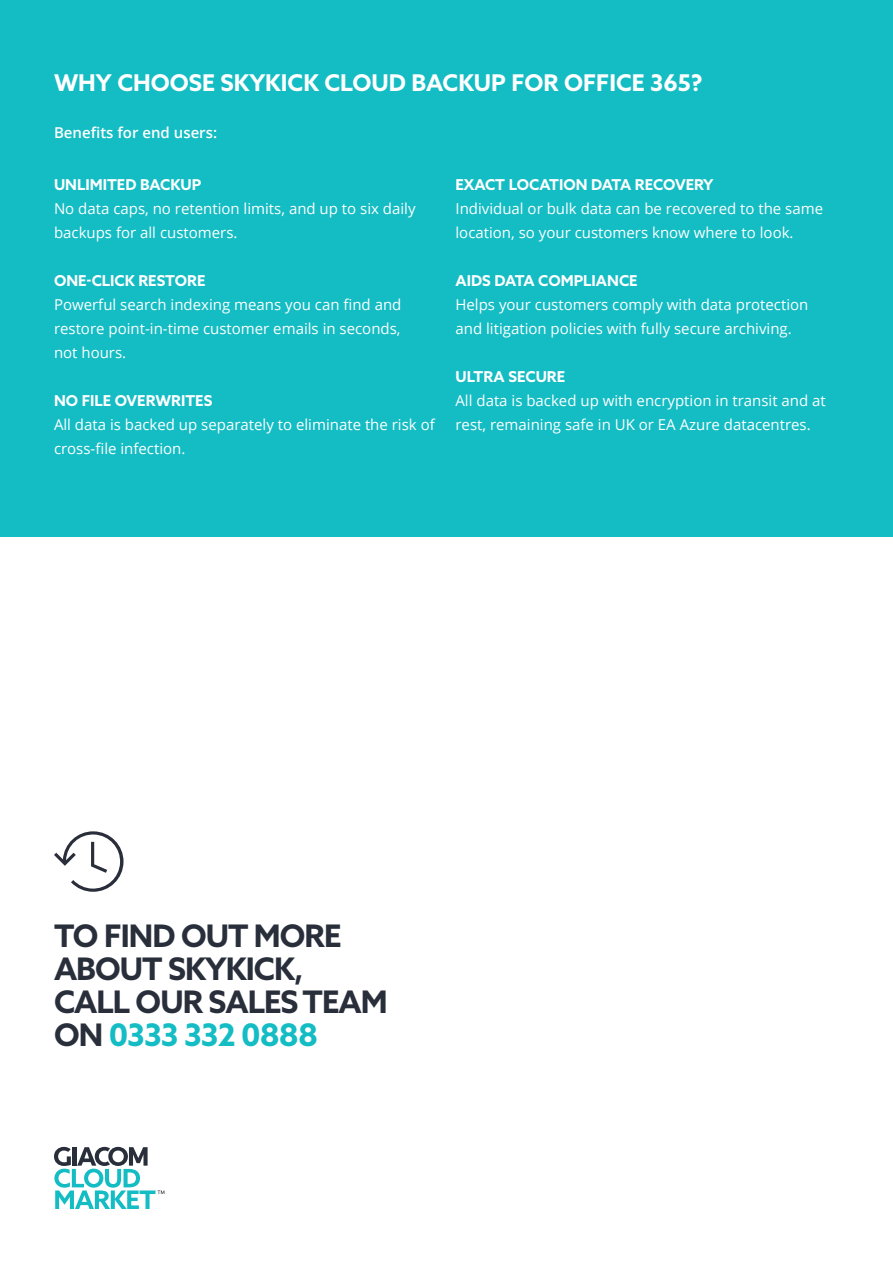
<style>
.page{position:relative;width:893px;height:1263px;background:#fff}
.page>*{position:absolute;margin:0;border:0;box-sizing:border-box;transform-origin:0 0}
.t1{font:700 31.05px "Azo Sans";letter-spacing:-.03em;color:#292e3b}
.t2{font:700 31.05px "Azo Sans";letter-spacing:-.03em;color:#14bcc4}
.t3{font:700 23.1px "Azo Sans";color:#fff}
.t4{font:15px/24px "Open Sans";color:#fff}
.t5{font:700 15px "Azo Sans";color:#fff}
.t6{font:600 15px "Open Sans";color:#fff}
.s1{color:#292e3b}
</style>
<div class="page">
<div style="left:0;top:0;width:893px;height:536px;background:#14bcc4"></div>
<svg style="left:54px;top:1147px;width:110px;height:62px"></svg>
<svg style="left:54px;top:831px;width:70px;height:61px"></svg>
<p class="t3" style="left:54px;top:67px;width:650px">WHY CHOOSE SKYKICK CLOUD BACKUP FOR OFFICE 365?</p>
<p class="t6" style="left:54px;top:122px;width:165px">Benefits for end users:</p>
<p class="t5" style="left:54px;top:174px;width:149px">UNLIMITED BACKUP</p>
<p class="t4" style="left:54px;top:196px;width:363px">No data caps, no retention limits, and up to six daily backups for all customers.</p>
<p class="t5" style="left:54px;top:270px;width:153px">ONE-CLICK RESTORE</p>
<p class="t4" style="left:54px;top:292px;width:349px">Powerful search indexing means you can find and restore point-in-time customer emails in seconds,</p>
<p class="t4" style="left:54px;top:340px;width:74px">not hours.</p>
<p class="t5" style="left:54px;top:390px;width:160px">NO FILE OVERWRITES</p>
<p class="t4" style="left:54px;top:412px;width:382px">All data is backed up separately to eliminate the risk of cross-file infection.</p>
<p class="t5" style="left:455px;top:174px;width:260px">EXACT LOCATION DATA RECOVERY</p>
<p class="t4" style="left:455px;top:196px;width:369px">Individual or bulk data can be recovered to the same location, so your customers know where to look.</p>
<p class="t5" style="left:455px;top:270px;width:184px">AIDS DATA COMPLIANCE</p>
<p class="t4" style="left:455px;top:292px;width:354px">Helps your customers comply with data protection</p>
<p class="t4" style="left:455px;top:316px;width:338px">and litigation policies with fully secure archiving.</p>
<p class="t5" style="left:455px;top:366px;width:111px">ULTRA SECURE</p>
<p class="t4" style="left:455px;top:388px;width:372px">All data is backed up with encryption in transit and at rest, remaining safe in UK or EA Azure datacentres.</p>
<p class="t1" style="left:54px;top:916px;width:289px">TO FIND OUT MORE</p>
<p class="t1" style="left:54px;top:949px;width:251px">ABOUT SKYKICK,</p>
<p class="t1" style="left:54px;top:982px;width:335px">CALL OUR SALES TEAM</p>
<p class="t2" style="left:54px;top:1015px;width:266px"><span class="s1">ON</span> 0333 332 0888</p>
</div>
